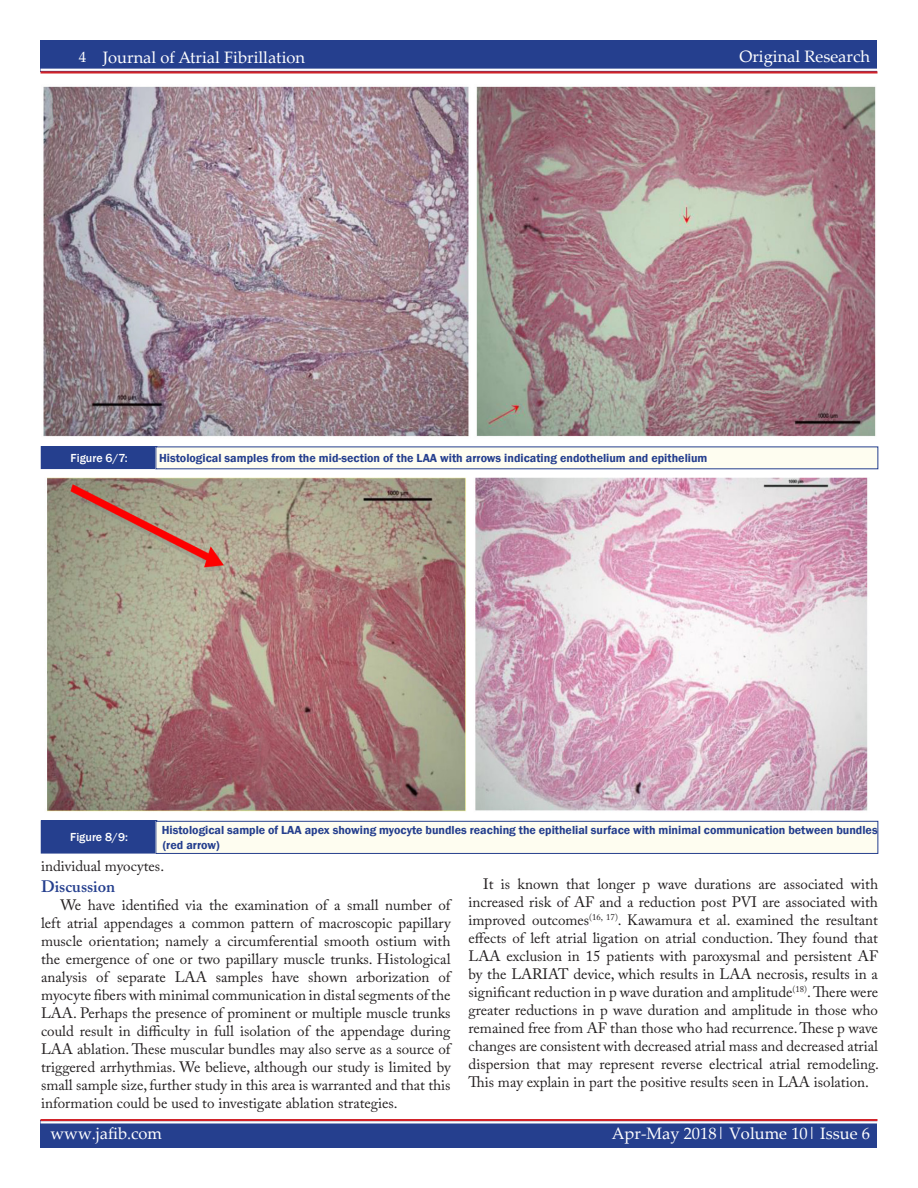
<style>
.page{position:relative;width:918px;height:1188px;background:#fff}
.page>*{position:absolute;margin:0;border:0;box-sizing:border-box;transform-origin:0 0}
.t1{font:16.5px "Palatino Linotype";color:#fff}
._10_Body_Text{font:600 16.5px "Adobe Caslon Pro";color:#253f8e}
._10_Body_Text-2{font:15px/18px "Adobe Caslon Pro";color:#231f20;text-align:justify}
.Figure_Title{font:600 12px/14.4px "Franklin Gothic";color:#253f8e}
.Figure{font:500 12px "Franklin Gothic";color:#fff}
</style>
<div class="page">
<div style="left:40px;top:1120px;width:838px;height:28px;background:#253f8e"></div>
<hr style="left:40px;top:1119px;width:838px;height:2px;background:#d1232a">
<hr style="left:40px;top:1121px;width:838px;height:3px;background:#fff">
<div style="left:40px;top:40px;width:838px;height:32px;background:#253f8e"></div>
<hr style="left:40px;top:71px;width:838px;height:3px;background:#d1232a">
<hr style="left:40px;top:69px;width:838px;height:2px;background:#fff">
<img style="left:43px;top:86px;width:833px;height:351px">
<div style="left:41px;top:447px;width:116px;height:22px;background:#253f8e"></div>
<div style="left:41px;top:446px;width:116px;height:23px;border:1px solid #253f8e"></div>
<div style="left:156px;top:447px;width:722px;height:22px;background:#fefdf0"></div>
<img style="left:47px;top:477px;width:821px;height:335px">
<div style="left:41px;top:821px;width:116px;height:32px;background:#253f8e"></div>
<div style="left:156px;top:821px;width:722px;height:32px;background:#fefdf0"></div>
<div style="left:156px;top:821px;width:722px;height:33px;border:1px solid #253f8e"></div>
<p class="t1" style="left:79px;top:48px;width:228px"><sup>4</sup> Journal of Atrial Fibrillation</p>
<p class="t1" style="left:739px;top:45px;width:132px">Original Research</p>
<p class="t1" style="left:746px;top:47px;width:125px">Featured Review</p>
<p class="Figure" style="left:71px;top:450px;width:58px">Figure 6/7:</p>
<p class="Figure_Title" style="left:159px;top:451px;width:550px">Histological samples from the mid-section of the LAA with arrows indicating endothelium and epithelium</p>
<p class="Figure" style="left:70px;top:830px;width:59px">Figure 8/9:</p>
<p class="Figure_Title" style="left:162px;top:823px;width:717px">Histological sample of LAA apex showing myocyte bundles reaching the epithelial surface with minimal communication between bundles (red arrow)</p>
<p class="_10_Body_Text-2" style="left:41px;top:857px;width:125px">individual myocytes.</p>
<p class="_10_Body_Text" style="left:41px;top:876px;width:76px">Discussion</p>
<p class="_10_Body_Text-2" style="left:41px;top:896px;width:411px;text-indent:19px">We have identified via the examination of a small number of left atrial appendages a common pattern of macroscopic papillary muscle orientation; namely a circumferential smooth ostium with the emergence of one or two papillary muscle trunks. Histological analysis of separate LAA samples have shown arborization of myocyte fibers with minimal communication in distal segments of the LAA. Perhaps the presence of prominent or multiple muscle trunks could result in difficulty in full isolation of the appendage during LAA ablation. These muscular bundles may also serve as a source of triggered arrhythmias. We believe, although our study is limited by small sample size, further study in this area is warranted and that this information could be used to investigate ablation strategies.</p>
<p class="_10_Body_Text-2" style="left:469px;top:875px;width:412px;text-indent:15px">It is known that longer p wave durations are associated with increased risk of AF and a reduction post PVI are associated with improved outcomes<sup>(16,</sup> <sup>17)</sup>. Kawamura et al. examined the resultant effects of left atrial ligation on atrial conduction. They found that LAA exclusion in 15 patients with paroxysmal and persistent AF by the LARIAT device, which results in LAA necrosis, results in a significant reduction in p wave duration and amplitude<sup>(18)</sup>. There were greater reductions in p wave duration and amplitude in those who remained free from AF than those who had recurrence. These p wave changes are consistent with decreased atrial mass and decreased atrial dispersion that may represent reverse electrical atrial remodeling.<br>This may explain in part the positive results seen in LAA isolation.</p>
<p class="t1" style="left:51px;top:1122px;width:113px">www.jafib.com</p>
<p class="t1" style="left:612px;top:1122px;width:260px">Apr-May 2018| Volume 10| Issue 6</p>
</div>
